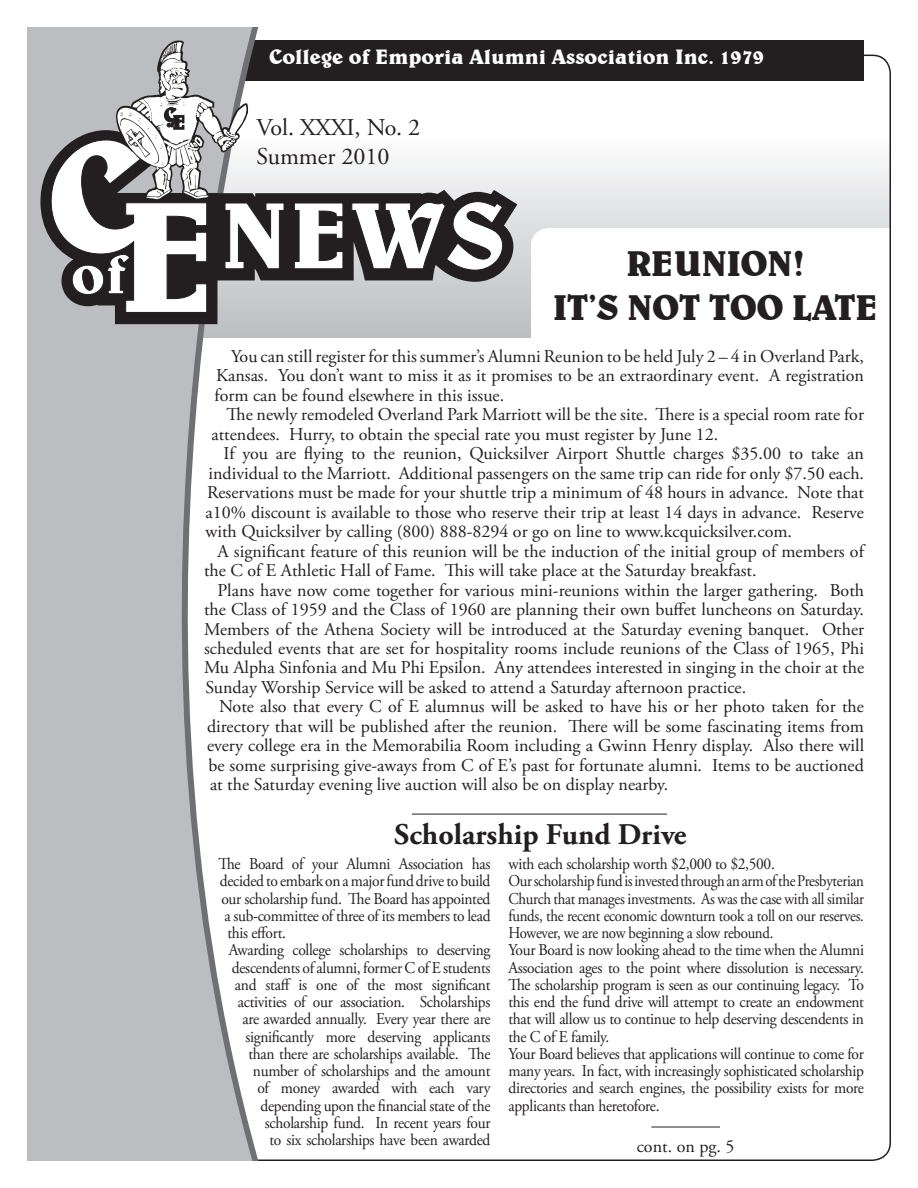
<style>
.page{position:relative;width:918px;height:1188px;background:#fff}
.page>*{position:absolute;margin:0;border:0;box-sizing:border-box;transform-origin:0 0}
.t1{font:700 36px/43.2px "Belwe BT";letter-spacing:-.02em;color:#231f20}
.t2{font:700 30px "Adobe Garamond Pro";color:#231f20}
.t3{font:24.15px/29px "Adobe Garamond Pro";color:#231f20}
.t4{font:700 21px "Belwe BT";color:#fff}
.t5{font:18px/19.5px "Adobe Garamond Pro";color:#231f20;text-align:justify}
.t6{font:16.5px/17.2px "Adobe Garamond Pro";letter-spacing:-.02em;color:#231f20;scale:.94 1}
</style>
<div class="page">
<div style="left:181px;top:132px;width:710px;height:206px;background:linear-gradient(to bottom,#fdfdfe,#bcbdc0)"></div>
<div style="left:531px;top:228px;width:387px;height:182px;background:#fff;border-radius:18px"></div>
<div style="left:218px;top:40px;width:646px;height:41px;background:#231f20"></div>
<svg style="left:27px;top:27px;width:225px;height:1134px;fill:#bcbdc0"></svg>
<svg style="left:40px;top:130px;width:477px;height:194px"></svg>
<svg style="left:294px;top:202px;width:50px;height:68px"></svg>
<svg style="left:351px;top:201px;width:153px;height:70px"></svg>
<svg style="left:50px;top:40px;width:235px;height:273px"></svg>
<hr style="left:412px;top:814px;width:255px;height:1px;background:#231f20">
<hr style="left:651px;top:1127px;width:69px;height:1px;background:#231f20">
<p class="t4" style="left:269px;top:43px;width:496px">College of Emporia Alumni Association Inc. 1979</p>
<h3 class="t3" style="left:256px;top:114px;width:165px">Vol. XXXI, No. 2<br>Summer 2010</h3>
<h1 class="t1" style="left:553px;top:241px;width:254px;text-indent:73px">REUNION!<br>It’s Not Too</h1>
<h1 class="t1" style="left:792px;top:285px;width:83px">Late</h1>
<p class="t5" style="left:215px;top:347px;width:651px;text-indent:16px">You can still register for this summer’s Alumni Reunion to be held July 2 – 4 in Overland Park, Kansas. You don’t want to miss it as it promises to be an extraordinary event. A registration form can be found elsewhere in this issue.</p>
<p class="t5" style="left:212px;top:405px;width:654px;text-indent:15px">The newly remodeled Overland Park Marriott will be the site. There is a special room rate for attendees. Hurry, to obtain the special rate you must register by June 12.</p>
<p class="t5" style="left:206px;top:444px;width:660px;text-indent:18px">If you are flying to the reunion, Quicksilver Airport Shuttle charges $35.00 to take an individual to the Marriott. Additional passengers on the same trip can ride for only $7.50 each.<br>Reservations must be made for your shuttle trip a minimum of 48 hours in advance. Note that a10% discount is available to those who reserve their trip at least 14 days in advance. Reserve with Quicksilver by calling (800) 888-8294 or go on line to www.kcquicksilver.com.</p>
<p class="t5" style="left:204px;top:542px;width:661px;text-indent:14px">A significant feature of this reunion will be the induction of the initial group of members of the C of E Athletic Hall of Fame. This will take place at the Saturday breakfast.</p>
<p class="t5" style="left:204px;top:581px;width:662px;text-indent:14px">Plans have now come together for various mini-reunions within the larger gathering. Both the Class of 1959 and the Class of 1960 are planning their own buffet luncheons on Saturday.<br>Members of the Athena Society will be introduced at the Saturday evening banquet. Other scheduled events that are set for hospitality rooms include reunions of the Class of 1965, Phi Mu Alpha Sinfonia and Mu Phi Epsilon. Any attendees interested in singing in the choir at the Sunday Worship Service will be asked to attend a Saturday afternoon practice.</p>
<p class="t5" style="left:207px;top:698px;width:659px;text-indent:12px">Note also that every C of E alumnus will be asked to have his or her photo taken for the directory that will be published after the reunion. There will be some fascinating items from every college era in the Memorabilia Room including a Gwinn Henry display. Also there will be some surprising give-aways from C of E’s past for fortunate alumni. Items to be auctioned at the Saturday evening live auction will also be on display nearby.</p>
<h2 class="t2" style="left:394px;top:817px;width:294px">Scholarship Fund Drive</h2>
<p class="t6" style="left:218px;top:856px;width:291px">The Board of your Alumni Association has</p>
<p class="t6" style="left:220px;top:873px;width:289px">decided to embark on a major fund drive to build</p>
<p class="t6" style="left:221px;top:890px;width:288px">our scholarship fund. The Board has appointed</p>
<p class="t6" style="left:224px;top:908px;width:285px">a sub-committee of three of its members to lead</p>
<p class="t6" style="left:227px;top:925px;width:64px">this effort.</p>
<p class="t6" style="left:229px;top:942px;width:280px">Awarding college scholarships to deserving</p>
<p class="t6" style="left:232px;top:959px;width:277px">descendents of alumni, former C of E students</p>
<p class="t6" style="left:235px;top:977px;width:273px">and staff is one of the most significant</p>
<p class="t6" style="left:238px;top:994px;width:270px">activities of our association. Scholarships</p>
<p class="t6" style="left:242px;top:1011px;width:265px">are awarded annually. Every year there are</p>
<p class="t6" style="left:245px;top:1028px;width:262px">significantly more deserving applicants</p>
<p class="t6" style="left:248px;top:1046px;width:259px">than there are scholarships available. The</p>
<p class="t6" style="left:253px;top:1063px;width:254px">number of scholarships and the amount</p>
<p class="t6" style="left:257px;top:1080px;width:249px">of money awarded with each vary</p>
<p class="t6" style="left:260px;top:1097px;width:246px">depending upon the financial state of the</p>
<p class="t6" style="left:265px;top:1115px;width:241px">scholarship fund. In recent years four</p>
<p class="t6" style="left:269px;top:1132px;width:237px">to six scholarships have been awarded</p>
<p class="t6" style="left:508px;top:856px;width:380px">with each scholarship worth $2,000 to $2,500.<br>Our scholarship fund is invested through an arm of the Presbyterian Church that manages investments. As was the case with all similar funds, the recent economic downturn took a toll on our reserves.<br>However, we are now beginning a slow rebound.<br>Your Board is now looking ahead to the time when the Alumni Association ages to the point where dissolution is necessary.<br>The scholarship program is seen as our continuing legacy. To this end the fund drive will attempt to create an endowment that will allow us to continue to help deserving descendents in the C of E family.<br>Your Board believes that applications will continue to come for many years. In fact, with increasingly sophisticated scholarship directories and search engines, the possibility exists for more applicants than heretofore.</p>
<p class="t5" style="left:637px;top:1137px;width:99px">cont. on pg. 5</p>
</div>
